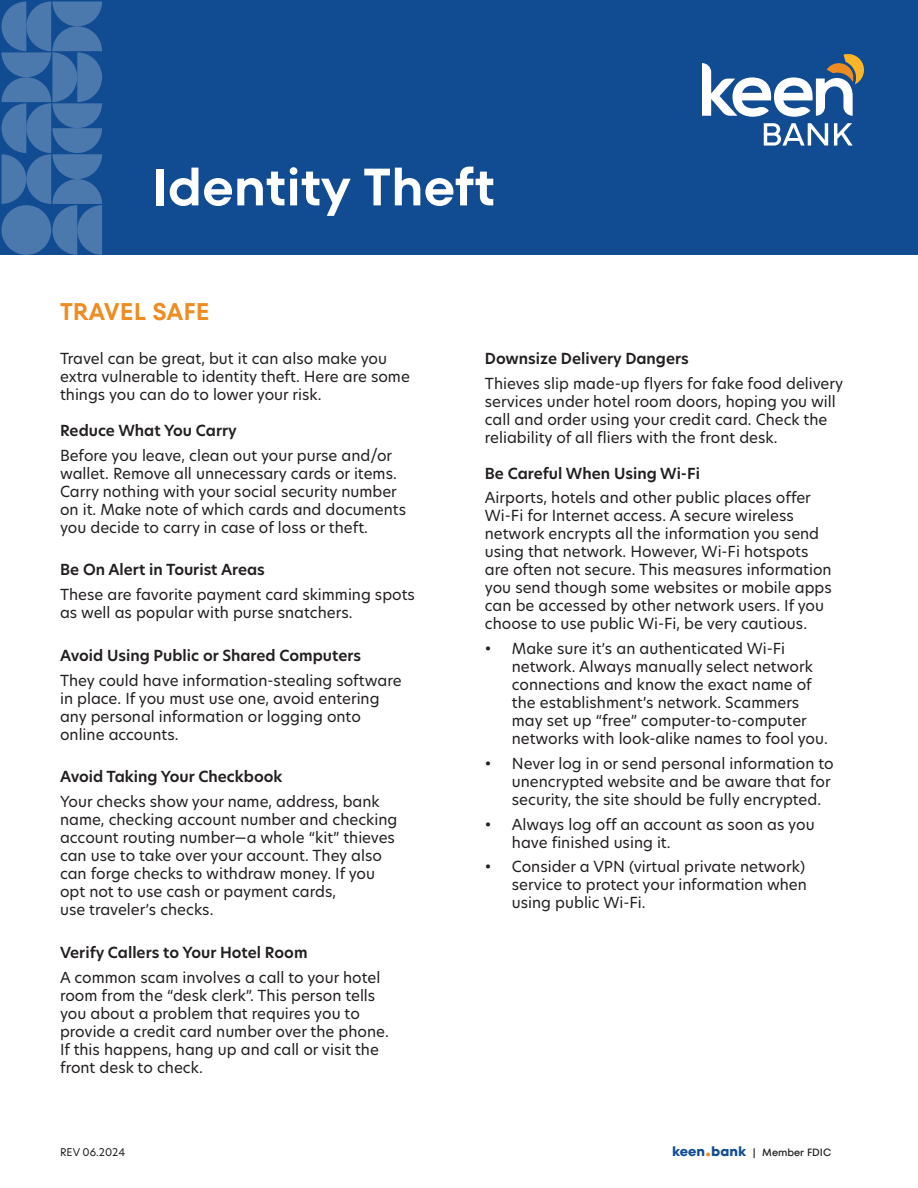
<style>
.page{position:relative;width:918px;height:1188px;background:#fff}
.page>*{position:absolute;margin:0;border:0;box-sizing:border-box;transform-origin:0 0}
.t1{font:600 52.5px "TT Fors";color:#fff}
.t2{font:600 24px "TT Fors";color:#ef8c21}
.t3{font:15px/18px "New Hero";color:#231f20}
.t4{font:600 15px "New Hero";color:#231f20}
.t5{font:500 10.5px "TT Fors";color:#231f20}
.t6{font:10.5px "New Hero";color:#231f20}
.s1{font-weight:700;font-size:13.5px;color:#114c93}
.s2{font-weight:700;font-size:22.5px;color:#ef8c21}
</style>
<div class="page">
<div style="left:0;top:0;width:918px;height:255px;background:#114c93"></div>
<svg style="left:702px;top:54px;width:162px;height:63px"></svg>
<svg style="left:764px;top:123px;width:64px;height:23px"></svg>
<svg style="left:834px;top:123px;width:19px;height:23px"></svg>
<svg style="left:2px;top:2px;width:100px;height:253px"></svg>
<p class="t1" style="left:151px;top:155px;width:346px">Identity Theft</p>
<p class="t2" style="left:60px;top:297px;width:151px">TRAVEL SAFE</p>
<p class="t3" style="left:60px;top:349px;width:351px">Travel can be great, but it can also make you extra vulnerable to identity theft. Here are some things you can do to lower your risk.</p>
<p class="t4" style="left:60px;top:420px;width:178px">Reduce What You Carry</p>
<p class="t3" style="left:60px;top:446px;width:348px">Before you leave, clean out your purse and/or wallet. Remove all unnecessary cards or items.<br>Carry nothing with your social security number on it. Make note of which cards and documents you decide to carry in case of loss or theft.</p>
<p class="t4" style="left:60px;top:560px;width:206px">Be On Alert in Tourist Areas</p>
<p class="t3" style="left:60px;top:585px;width:356px">These are favorite payment card skimming spots as well as popular with purse snatchers.</p>
<p class="t4" style="left:60px;top:645px;width:303px">Avoid Using Public or Shared Computers</p>
<p class="t3" style="left:60px;top:671px;width:343px">They could have information-stealing software in place. If you must use one, avoid entering any personal information or logging onto online accounts.</p>
<p class="t4" style="left:60px;top:767px;width:224px">Avoid Taking Your Checkbook</p>
<p class="t3" style="left:60px;top:792px;width:339px">Your checks show your name, address, bank name, checking account number and checking account routing number—a whole “kit” thieves can use to take over your account. They also can forge checks to withdraw money. If you opt not to use cash or payment cards,<br>use traveler’s checks.</p>
<p class="t4" style="left:60px;top:942px;width:249px">Verify Callers to Your Hotel Room</p>
<p class="t3" style="left:60px;top:968px;width:330px">A common scam involves a call to your hotel room from the “desk clerk”. This person tells you about a problem that requires you to provide a credit card number over the phone.<br>If this happens, hang up and call or visit the front desk to check.</p>
<p class="t4" style="left:485px;top:348px;width:205px">Downsize Delivery Dangers</p>
<p class="t3" style="left:485px;top:374px;width:360px">Thieves slip made-up flyers for fake food delivery services under hotel room doors, hoping you will call and order using your credit card. Check the reliability of all fliers with the front desk.</p>
<p class="t4" style="left:485px;top:463px;width:217px">Be Careful When Using Wi-Fi</p>
<p class="t3" style="left:485px;top:489px;width:348px">Airports, hotels and other public places offer Wi-Fi for Internet access. A secure wireless network encrypts all the information you send using that network. However, Wi-Fi hotspots are often not secure. This measures information you send though some websites or mobile apps can be accessed by other network users. If you choose to use public Wi-Fi, be very cautious.</p>
<p class="t3" style="left:512px;top:639px;width:317px;text-indent:-27px">• Make sure it’s an authenticated Wi-Fi network. Always manually select network connections and know the exact name of the establishment’s network. Scammers may set up “free” computer-to-computer networks with look-alike names to fool you.</p>
<p class="t3" style="left:512px;top:754px;width:323px;text-indent:-27px">• Never log in or send personal information to unencrypted website and be aware that for security, the site should be fully encrypted.</p>
<p class="t3" style="left:512px;top:815px;width:304px;text-indent:-27px">• Always log off an account as soon as you have finished using it.</p>
<p class="t3" style="left:512px;top:858px;width:297px;text-indent:-27px">• Consider a VPN (virtual private network) service to protect your information when using public Wi-Fi.</p>
<p class="t6" style="left:60px;top:1145px;width:67px">REV 06.2024</p>
<p class="t5" style="left:672px;top:1146px;width:161px"><span class="s1">keen</span><span class="s2">.</span><span class="s1">bank</span> | Member FDIC</p>
</div>
